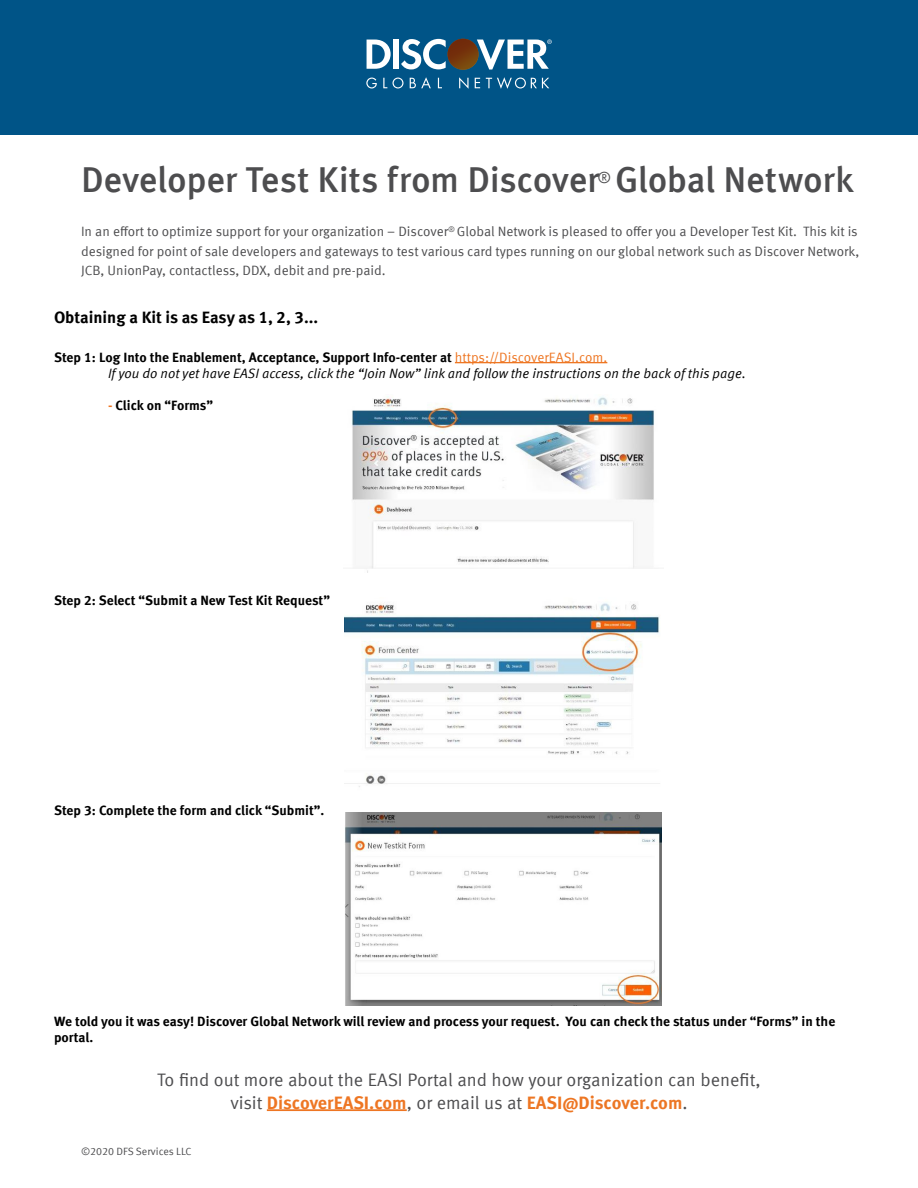
<style>
.page{position:relative;width:918px;height:1188px;background:#fff}
.page>*{position:absolute;margin:0;border:0;box-sizing:border-box;transform-origin:0 0}
.t1{font:500 36px "Meta Offc Pro";letter-spacing:-.01em;color:#4d4d4f}
.t2{font:18px/22.5px "Meta Offc Pro Norm";color:#4d4d4f;text-align:center}
.t3{font:700 16.5px "Meta Offc Pro";color:#000}
.t4{font:15.75px "Meta Offc Pro Norm";color:#4d4d4f}
.t5{font:700 13.5px/16.2px "Meta Offc Pro";color:#000}
.t6{font:13.5px/19.5px "Meta Offc Pro Norm";color:#4d4d4f}
.t7{font:13.5px "Meta Offc Pro Norm Ita";color:#000}
.t8{font:10.5px "Meta Offc Pro Norm";color:#4d4d4f}
.s1{font-family:"Meta Offc Pro Norm";font-weight:400;color:#ee7623}
.s2{color:#ee7623}
.s3{font-family:"Meta Offc Pro";font-weight:700;color:#ee7623}
.s4{font-family:"Meta Offc Pro";font-weight:700;color:#ed7623}
.s5{font-family:"Meta Offc Pro";font-weight:700;color:#ec7624}
</style>
<div class="page">
<div style="left:0;top:0;width:918px;height:135px;background:#005487"></div>
<svg style="left:367px;top:40px;width:24px;height:29px"></svg>
<div style="left:393px;top:40px;width:6px;height:29px;background:#fff"></div>
<svg style="left:366px;top:78px;width:11px;height:10px"></svg>
<svg style="left:383px;top:78px;width:21px;height:10px"></svg>
<svg style="left:410px;top:77px;width:21px;height:11px"></svg>
<svg style="left:438px;top:78px;width:4px;height:10px"></svg>
<svg style="left:459px;top:77px;width:10px;height:12px"></svg>
<svg style="left:475px;top:78px;width:5px;height:10px"></svg>
<svg style="left:486px;top:77px;width:63px;height:12px"></svg>
<svg style="left:401px;top:39px;width:151px;height:31px"></svg>
<hr style="left:455px;top:362px;width:152px;height:1px;background:#ee7623">
<hr style="left:267px;top:1109px;width:140px;height:2px;background:#ee7623">
<img style="left:345px;top:813px;width:317px;height:192px">
<img style="left:345px;top:603px;width:315px;height:184px">
<img style="left:351px;top:396px;width:303px;height:177px">
<h1 class="t1" style="left:81px;top:151px;width:774px">Developer Test Kits from Discover Global Network</h1>
<p class="t4" style="left:598px;top:165px;width:15px">®</p>
<p class="t6" style="left:81px;top:221px;width:780px">In an effort to optimize support for your organization – Discover<sup>®</sup> Global Network is pleased to offer you a Developer Test Kit. This kit is designed for point of sale developers and gateways to test various card types running on our global network such as Discover Network,<br>JCB, UnionPay, contactless, DDX, debit and pre-paid.</p>
<p class="t3" style="left:54px;top:304px;width:266px">Obtaining a Kit is as Easy as 1, 2, 3...</p>
<p class="t5" style="left:54px;top:348px;width:555px">Step 1: Log Into the Enablement, Acceptance, Support Info-center at <span class="s1">https://DiscoverEASI.com.</span></p>
<p class="t7" style="left:108px;top:363px;width:639px">If you do not yet have EASI access, click the “Join Now” link and follow the instructions on the back of this page.</p>
<p class="t5" style="left:108px;top:397px;width:107px"><span class="s2">-</span> Click on “Forms”</p>
<p class="t5" style="left:54px;top:591px;width:278px">Step 2: Select “Submit a New Test Kit Request”</p>
<p class="t5" style="left:54px;top:802px;width:272px">Step 3: Complete the form and click “Submit”.</p>
<p class="t5" style="left:54px;top:1012px;width:783px">We told you it was easy! Discover Global Network will review and process your request. You can check the status under “Forms” in the portal.</p>
<h2 class="t2" style="left:157px;top:1068px;width:605px">To find out more about the EASI Portal and how your organization can benefit, visit <span class="s3">DiscoverEASI.com</span>, or email us at <span class="s4">EASI@Di</span><span class="s5">scover.com</span>.</h2>
<p class="t8" style="left:81px;top:1143px;width:112px">©2020 DFS Services LLC</p>
</div>
